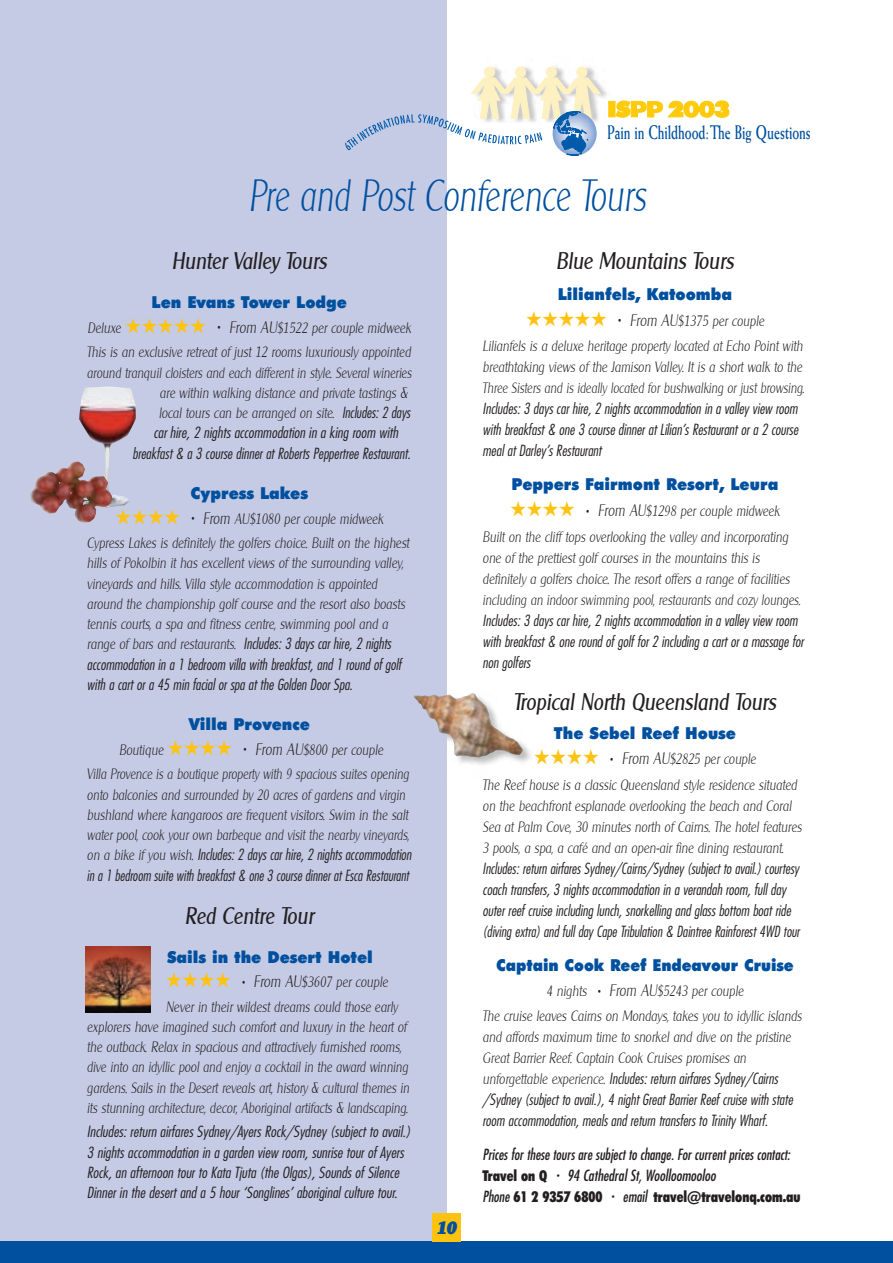
<style>
.page{position:relative;width:893px;height:1263px;background:#fff}
.page>*{position:absolute;margin:0;border:0;box-sizing:border-box;transform-origin:0 0}
.t1{font:italic 300 45px "Clearly Gothic";color:#01509f;scale:.75 1}
.t2{font:italic 24px "Clearly Gothic";color:#231f20;scale:.85 1}
.t3{font:700 19.8px "Weiss";color:#01509f;scale:.65 1}
.t4{font:italic 800 18px "Clearly Gothic";color:#01509f}
.t5{font:900 16.5px "Futura BT";color:#01509f;scale:.95 1}
.t6{font:900 16.5px "Futura BT";color:#01509f;scale:.92 1}
.t7{font:italic 300 15px/20.2px "Clearly Gothic";color:#231f20;scale:.85 1}
.t8{font:italic 300 condensed 15px/21px "Futura";color:#231f20}
.t9{font:italic 300 condensed 15px/20.2px "Futura";color:#231f20;text-align:center;scale:1.05 1}
.t10{font:italic 300 15px/20.2px "Clearly Gothic";color:#231f20;scale:.83 1}
.t11{font:italic 300 15px/20.2px "Clearly Gothic";color:#231f20;scale:.82 1}
.t12{font:italic condensed 15px/21px "Futura";color:#231f20;scale:.95 1}
.t13{font:900 condensed 15px "Futura BT";color:#231f20;scale:.95 1}
.s1{color:#fec210}
.s2{font-size:10.5px}
.s3{font-size:16.5px}
.s4{font-family:"Futura";font-stretch:condensed}
.s5{font-family:"Clearly Gothic";font-stretch:normal}
.s6{font-family:"Futura BT";font-weight:900;font-style:normal}
.s7{font-family:"Futura";font-weight:400;font-style:italic}
</style>
<div class="page">
<img style="left:447px;top:710px;width:84px;height:55px">
<img style="left:484px;top:66px;width:128px;height:52px">
<div style="left:1px;top:0;width:446px;height:1262px;background:#c5cbe5"></div>
<div style="left:1px;top:1242px;width:891px;height:20px;background:#01509f"></div>
<img style="left:79px;top:386px;width:57px;height:121px">
<img style="left:414px;top:693px;width:79px;height:17px">
<img style="left:85px;top:946px;width:65px;height:67px">
<img style="left:30px;top:462px;width:82px;height:61px">
<div style="left:515px;top:67px;width:11px;height:11px;background:#fef1c1;border:1px solid #fef1c1;border-radius:50%"></div>
<div style="left:576px;top:67px;width:11px;height:11px;background:#fef1c1;border:1px solid #fef1c1;border-radius:50%"></div>
<div style="left:484px;top:67px;width:11px;height:11px;background:#fef1c1;border:1px solid #fef1c1;border-radius:50%"></div>
<div style="left:546px;top:67px;width:10px;height:11px;background:#fef1c1;border:1px solid #fef1c1;border-radius:50%"></div>
<div style="left:608px;top:101px;width:7px;height:16px;background:#feca0a;border:1px solid #feca0a"></div>
<div style="left:699px;top:101px;width:15px;height:16px;background:#feca0a;border:1px solid #feca0a;border-radius:50%"></div>
<div style="left:683px;top:101px;width:15px;height:16px;background:#feca0a;border:1px solid #feca0a;border-radius:50%"></div>
<svg style="left:714px;top:101px;width:15px;height:17px"></svg>
<svg style="left:615px;top:101px;width:68px;height:17px"></svg>
<svg style="left:689px;top:106px;width:3px;height:7px"></svg>
<svg style="left:705px;top:106px;width:3px;height:7px"></svg>
<svg style="left:345px;top:77px;width:256px;height:79px"></svg>
<div style="left:433px;top:1214px;width:28px;height:28px;background:#fec210"></div>
<h3 class="t3" style="left:607px;top:125px;width:314px">Pain in Childhood:The Big Questions</h3>
<h1 class="t1" style="left:248px;top:172px;width:531px">Pre and Post Conference Tours</h1>
<h2 class="t2" style="left:172px;top:248px;width:184px">Hunter Valley Tours</h2>
<p class="t5" style="left:152px;top:296px;width:207px">Len Evans Tower Lodge</p>
<p class="t7" style="left:87px;top:316px;width:383px;line-height:24.5px">Deluxe <span class="s1">★★★★★</span> <span class="s2">ï</span> <span class="s3">From AU</span>$1522 per couple midweek<br>This is an exclusive retreat of just 12 rooms luxuriously appointed</p>
<p class="t11" style="left:159px;top:363px;width:310px;text-indent:-72px">around tranquil cloisters and each different in style. Several wineries are within walking distance and private tastings &amp; local tours can be arranged on site. <span class="s4">Includes: 2 days</span></p>
<p class="t9" style="left:132px;top:424px;width:266px">car hire, 2 nights accommodation in a king room with breakfast &amp; a 3 course dinner at Roberts Peppertree Restaurant.</p>
<p class="t5" style="left:190px;top:487px;width:125px">Cypress Lakes</p>
<p class="t7" style="left:87px;top:507px;width:381px;line-height:24.5px;text-align:center"><span class="s1">★★★★</span> <span class="s2">ï</span> <span class="s3">From</span> AU$1080 per couple midweek<br>Cypress Lakes is definitely the golfers choice. Built on the highest</p>
<p class="t7" style="left:87px;top:553px;width:376px">hills of Pokolbin it has excellent views of the surrounding valley, vineyards and hills. Villa style accommodation is appointed around the championship golf course and the resort also boasts tennis courts, a spa and fitness centre, swimming pool and a</p>
<p class="t8" style="left:87px;top:635px;width:316px;line-height:20.2px"><span class="s5">range of bars and restaurants.</span> Includes: 3 days car hire, 2 nights accommodation in a 1 bedroom villa with breakfast, and 1 round of golf with a cart or a 45 min facial or spa at the Golden Door Spa.</p>
<p class="t5" style="left:189px;top:718px;width:129px">Villa Provence</p>
<p class="t7" style="left:87px;top:738px;width:380px;line-height:24.5px;text-align:center">Boutique <span class="s1">★★★★</span> <span class="s2">ï</span> <span class="s3">From AU</span>$800 per couple<br>Villa Provence is a boutique property with 9 spacious suites opening</p>
<p class="t10" style="left:87px;top:785px;width:389px">onto balconies and surrounded by 20 acres of gardens and virgin bushland where kangaroos are frequent visitors. Swim in the salt water pool, cook your own barbeque and visit the nearby vineyards,</p>
<p class="t8" style="left:87px;top:846px;width:326px;line-height:20.2px"><span class="s5">on a bike if you wish.</span> Includes: 2 days car hire, 2 nights accommodation in a 1 bedroom suite with breakfast &amp; one 3 course dinner at Esca Restaurant</p>
<h2 class="t2" style="left:185px;top:903px;width:153px">Red Centre Tour</h2>
<p class="t5" style="left:167px;top:950px;width:218px">Sails in the Desert Hotel</p>
<p class="t7" style="left:166px;top:970px;width:274px;line-height:24.5px"><span class="s1">★★★★</span> <span class="s2">ï</span> <span class="s3">From AU</span>$3607 per couple<br>Never in their wildest dreams could those early</p>
<p class="t7" style="left:87px;top:1017px;width:381px">explorers have imagined such comfort and luxury in the heart of the outback. Relax in spacious and attractively furnished rooms, dive into an idyllic pool and enjoy a cocktail in the award winning gardens. Sails in the Desert reveals art, history &amp; cultural themes in its stunning architecture, decor, Aboriginal artifacts &amp; landscaping.</p>
<p class="t9" style="left:87px;top:1123px;width:310px;text-align:left">Includes: return airfares Sydney/Ayers Rock/Sydney (subject to avail.)<br>3 nights accommodation in a garden view room, sunrise tour of Ayers Rock, an afternoon tour to Kata Tjuta (the Olgas), Sounds of Silence Dinner in the desert and a 5 hour ‘Songlines’ aboriginal culture tour.</p>
<p class="t4" style="left:436px;top:1217px;width:21px">10</p>
<h2 class="t2" style="left:556px;top:248px;width:210px">Blue Mountains Tours</h2>
<p class="t5" style="left:557px;top:287px;width:185px">Lilianfels, Katoomba</p>
<p class="t7" style="left:482px;top:308px;width:378px;line-height:25.2px;text-align:center"><span class="s1">★★★★★</span> <span class="s2">ï</span> <span class="s3">From AU</span>$1375 per couple<br>Lilianfels is a deluxe heritage property located at Echo Point with</p>
<p class="t7" style="left:482px;top:357px;width:380px;line-height:21px">breathtaking views of the Jamison Valley. It is a short walk to the<br>Three Sisters and is ideally located for bushwalking or just browsing.</p>
<p class="t8" style="left:482px;top:399px;width:317px;text-align:justify">Includes: 3 days car hire, 2 nights accommodation in a valley view room with breakfast &amp; one 3 course dinner at Lilian’s Restaurant or a 2 course meal at Darley’s Restaurant</p>
<p class="t5" style="left:511px;top:478px;width:282px">Peppers Fairmont Resort, Leura</p>
<p class="t7" style="left:482px;top:499px;width:361px;line-height:25.2px;text-indent:28px"><span class="s1">★★★★</span> <span class="s2">ï</span> <span class="s3">From AU</span>$1298 per couple midweek<br>Built on the cliff tops overlooking the valley and incorporating</p>
<p class="t7" style="left:482px;top:547px;width:375px;line-height:21px">one of the prettiest golf courses in the mountains this is definitely a golfers choice. The resort offers a range of facilities including an indoor swimming pool, restaurants and cozy lounges.</p>
<p class="t8" style="left:482px;top:611px;width:322px">Includes: 3 days car hire, 2 nights accommodation in a valley view room with breakfast &amp; one round of golf for 2 including a cart or a massage for non golfers</p>
<h2 class="t2" style="left:513px;top:688px;width:310px">Tropical North Queensland Tours</h2>
<p class="t5" style="left:554px;top:727px;width:193px">The Sebel Reef House</p>
<p class="t7" style="left:482px;top:747px;width:371px;line-height:25.2px;text-indent:51px"><span class="s1">★★★★</span> <span class="s2">ï</span> <span class="s3">From AU</span>$2825 per couple<br>The Reef house is a classic Queensland style residence situated</p>
<p class="t7" style="left:482px;top:795px;width:377px;line-height:21px">on the beachfront esplanade overlooking the beach and Coral<br>Sea at Palm Cove, 30 minutes north of Cairns. The hotel features<br>3 pools, a spa, a cafÈ and an open-air fine dining restaurant.</p>
<p class="t8" style="left:482px;top:859px;width:318px">Includes: return airfares Sydney/Cairns/Sydney (subject to avail.) courtesy coach transfers, 3 nights accommodation in a verandah room, full day outer reef cruise including lunch, snorkelling and glass bottom boat ride (diving extra) and full day Cape Tribulation &amp; Daintree Rainforest 4WD tour</p>
<p class="t6" style="left:496px;top:958px;width:325px">Captain Cook Reef Endeavour Cruise</p>
<p class="t7" style="left:482px;top:979px;width:377px;line-height:25.2px;text-align:center">4 nights <span class="s2">ï</span> <span class="s3">From AU</span>$5243 per couple<br>The cruise leaves Cairns on Mondays, takes you to idyllic islands</p>
<p class="t7" style="left:482px;top:1027px;width:364px;line-height:21px">and affords maximum time to snorkel and dive on the pristine<br>Great Barrier Reef. Captain Cook Cruises promises an</p>
<p class="t8" style="left:482px;top:1069px;width:312px"><span class="s5">unforgettable experience.</span> Includes: return airfares Sydney/Cairns /Sydney (subject to avail.), 4 night Great Barrier Reef cruise with state room accommodation, meals and return transfers to Trinity Wharf.</p>
<p class="t12" style="left:482px;top:1145px;width:325px">Prices for these tours are subject to change. For current prices contact:<br><span class="s6">Travel on Q</span> <sup>•</sup> 94 Cathedral St, Woolloomooloo</p>
<p class="t13" style="left:482px;top:1190px;width:336px"><span class="s7">Phone</span> 61 2 9357 6800 <sup>•</sup> <span class="s7">email</span> travel@travelonq.com.au</p>
</div>
